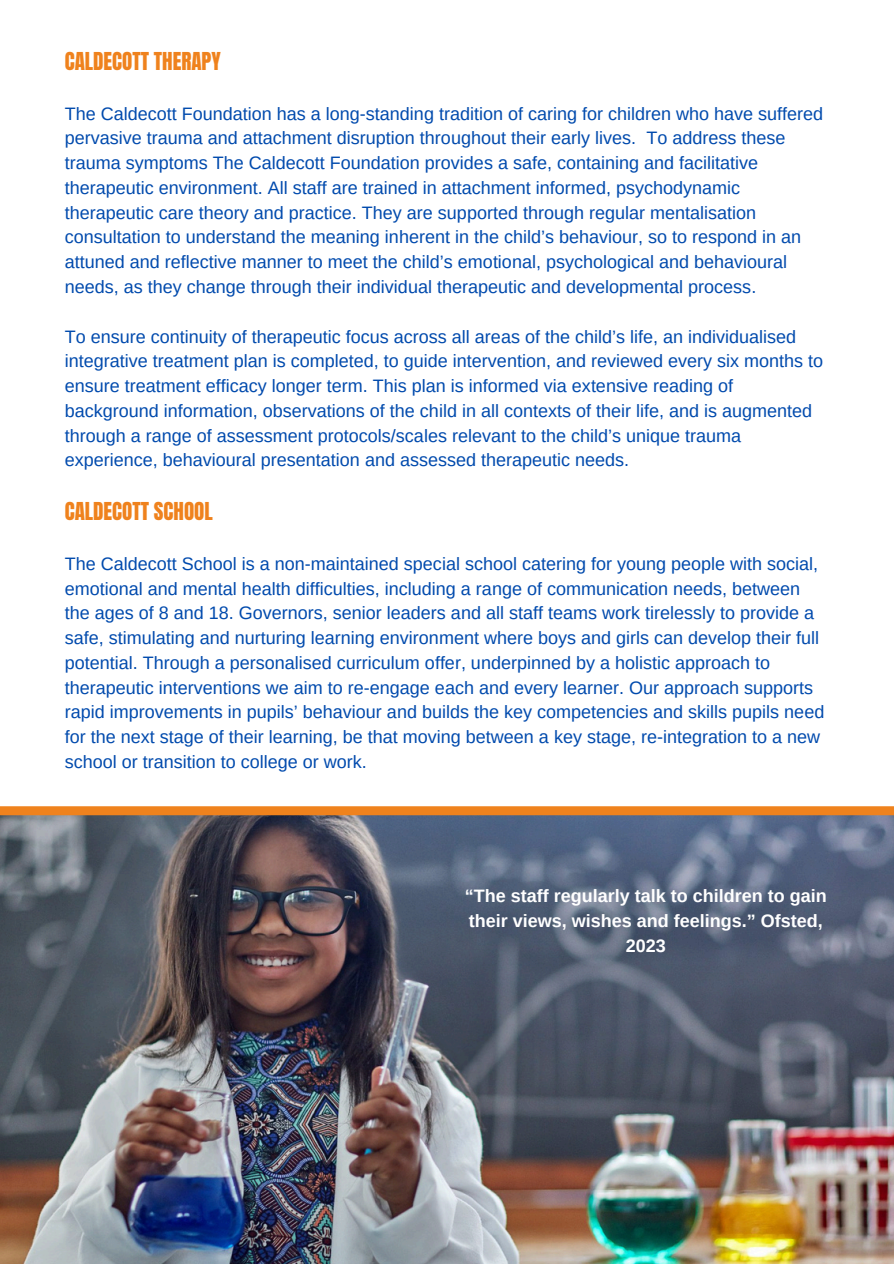
<style>
.page{position:relative;width:894px;height:1264px;background:#fff}
.page>*{position:absolute;margin:0;border:0;box-sizing:border-box;transform-origin:0 0}
.t1{font:21px "Anton";color:#ef821d}
.t2{font:18px/24.8px "Arimo";color:#004aad}
.t3{font:700 18px/24.8px "Arimo";color:#fff;text-align:center}
</style>
<div class="page">
<img style="left:0;top:815px;width:893px;height:448px">
<div style="left:0;top:806px;width:893px;height:9px;background:#ef821d"></div>
<h1 class="t1" style="left:65px;top:46px;width:158px">CALDECOTT THERAPY</h1>
<p class="t2" style="left:65px;top:101px;width:759px">The Caldecott Foundation has a long-standing tradition of caring for children who have suffered pervasive trauma and attachment disruption throughout their early lives. To address these trauma symptoms The Caldecott Foundation provides a safe, containing and facilitative therapeutic environment. All staff are trained in attachment informed, psychodynamic therapeutic care theory and practice. They are supported through regular mentalisation consultation to understand the meaning inherent in the child’s behaviour, so to respond in an attuned and reflective manner to meet the child’s emotional, psychological and behavioural needs, as they change through their individual therapeutic and developmental process.</p>
<p class="t2" style="left:65px;top:324px;width:759px">To ensure continuity of therapeutic focus across all areas of the child’s life, an individualised integrative treatment plan is completed, to guide intervention, and reviewed every six months to ensure treatment efficacy longer term. This plan is informed via extensive reading of background information, observations of the child in all contexts of their life, and is augmented through a range of assessment protocols/scales relevant to the child’s unique trauma experience, behavioural presentation and assessed therapeutic needs.</p>
<h1 class="t1" style="left:65px;top:496px;width:149px">CALDECOTT SCHOOL</h1>
<p class="t2" style="left:65px;top:551px;width:761px">The Caldecott School is a non-maintained special school catering for young people with social, emotional and mental health difficulties, including a range of communication needs, between the ages of 8 and 18. Governors, senior leaders and all staff teams work tirelessly to provide a safe, stimulating and nurturing learning environment where boys and girls can develop their full potential. Through a personalised curriculum offer, underpinned by a holistic approach to therapeutic interventions we aim to re-engage each and every learner. Our approach supports rapid improvements in pupils’ behaviour and builds the key competencies and skills pupils need for the next stage of their learning, be that moving between a key stage, re-integration to a new school or transition to college or work.</p>
<p class="t3" style="left:464px;top:883px;width:363px">“The staff regularly talk to children to gain their views, wishes and feelings.” Ofsted,<br>2023</p>
</div>
